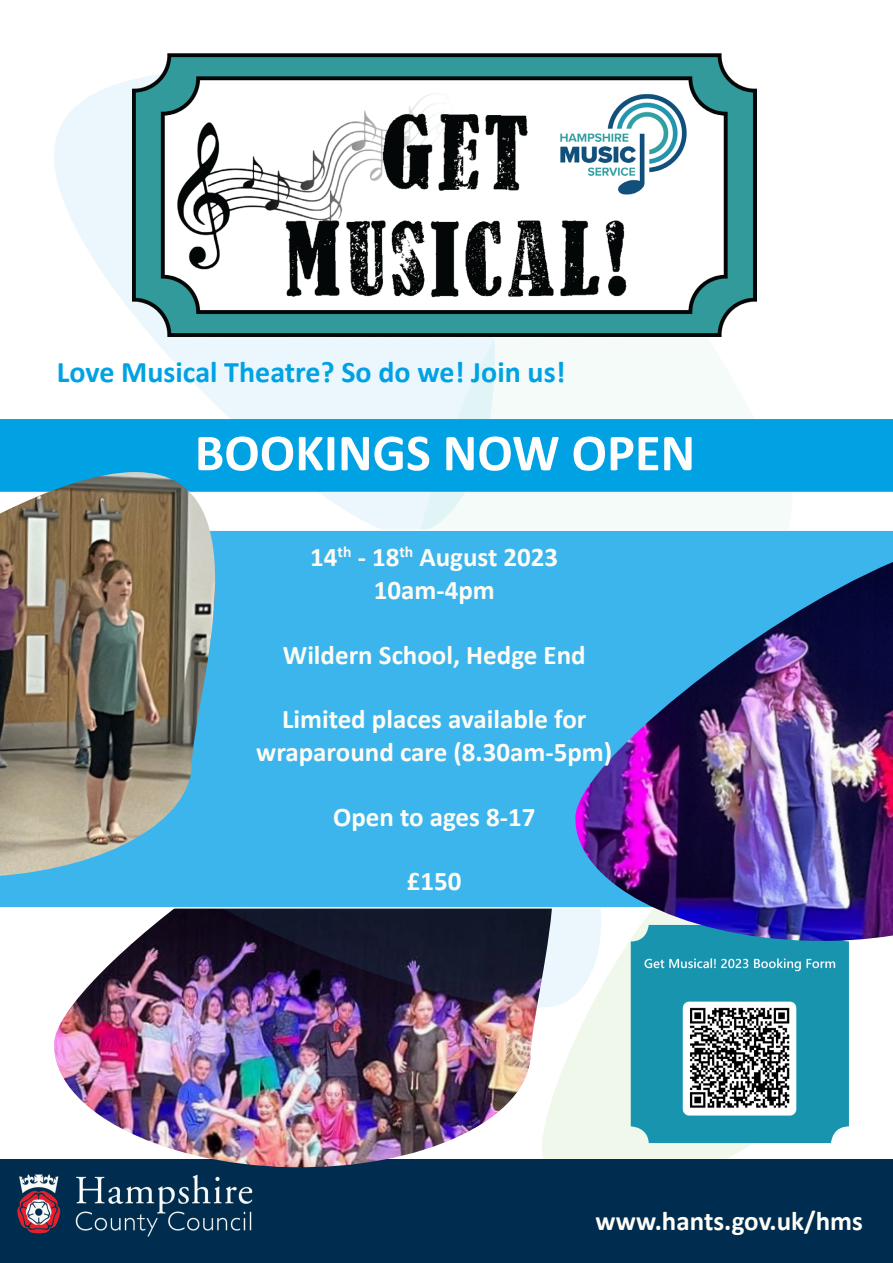
<style>
.page{position:relative;width:893px;height:1263px;background:#fff}
.page>*{position:absolute;margin:0;border:0;box-sizing:border-box;transform-origin:0 0}
.t1{font:700 52.5px "Calibri";color:#fffefc}
.t2{font:700 30px "Calibri";color:#00a2e4}
.t3{font:700 27px "Calibri";color:#fefbf5}
.t4{font:700 27px "Calibri";color:#fffef8}
</style>
<div class="page">
<svg style="left:510px;top:337px;width:282px;height:192px;fill:#f4fbf8"></svg>
<svg style="left:567px;top:941px;width:264px;height:218px;background:#f1f8ee"></svg>
<svg style="left:54px;top:80px;width:456px;height:449px;fill:#ebf7fd"></svg>
<div style="left:0;top:419px;width:893px;height:73px;background:#00a2e4"></div>
<div style="left:0;top:1159px;width:893px;height:104px;background:#002d4f"></div>
<div style="left:596px;top:1210px;width:297px;height:41px;background:#002d4f"></div>
<img style="left:132px;top:53px;width:625px;height:284px">
<img style="left:631px;top:941px;width:218px;height:202px">
<img style="left:53px;top:1037px;width:514px;height:133px">
<img style="left:55px;top:908px;width:567px;height:129px">
<div style="left:0;top:529px;width:893px;height:379px;background:#3bb5ec"></div>
<img style="left:574px;top:562px;width:319px;height:379px">
<img style="left:0;top:472px;width:228px;height:404px">
<p class="t2" style="left:57px;top:351px;width:510px">Love Musical Theatre? So do we! Join us!</p>
<p class="t1" style="left:195px;top:416px;width:502px">BOOKINGS NOW OPEN</p>
<p class="t3" style="left:310px;top:538px;width:249px">14<sup>th</sup> - 18<sup>th</sup> August 2023</p>
<p class="t3" style="left:374px;top:571px;width:123px">10am-4pm</p>
<p class="t3" style="left:283px;top:635px;width:304px">Wildern School, Hedge End</p>
<p class="t3" style="left:282px;top:700px;width:306px">Limited places available for</p>
<p class="t3" style="left:256px;top:733px;width:357px">wraparound care (8.30am-5pm)</p>
<p class="t3" style="left:333px;top:797px;width:204px">Open to ages 8-17</p>
<p class="t3" style="left:407px;top:862px;width:56px">£150</p>
<p class="t4" style="left:596px;top:1202px;width:269px">www.hants.gov.uk/hms</p>
</div>
